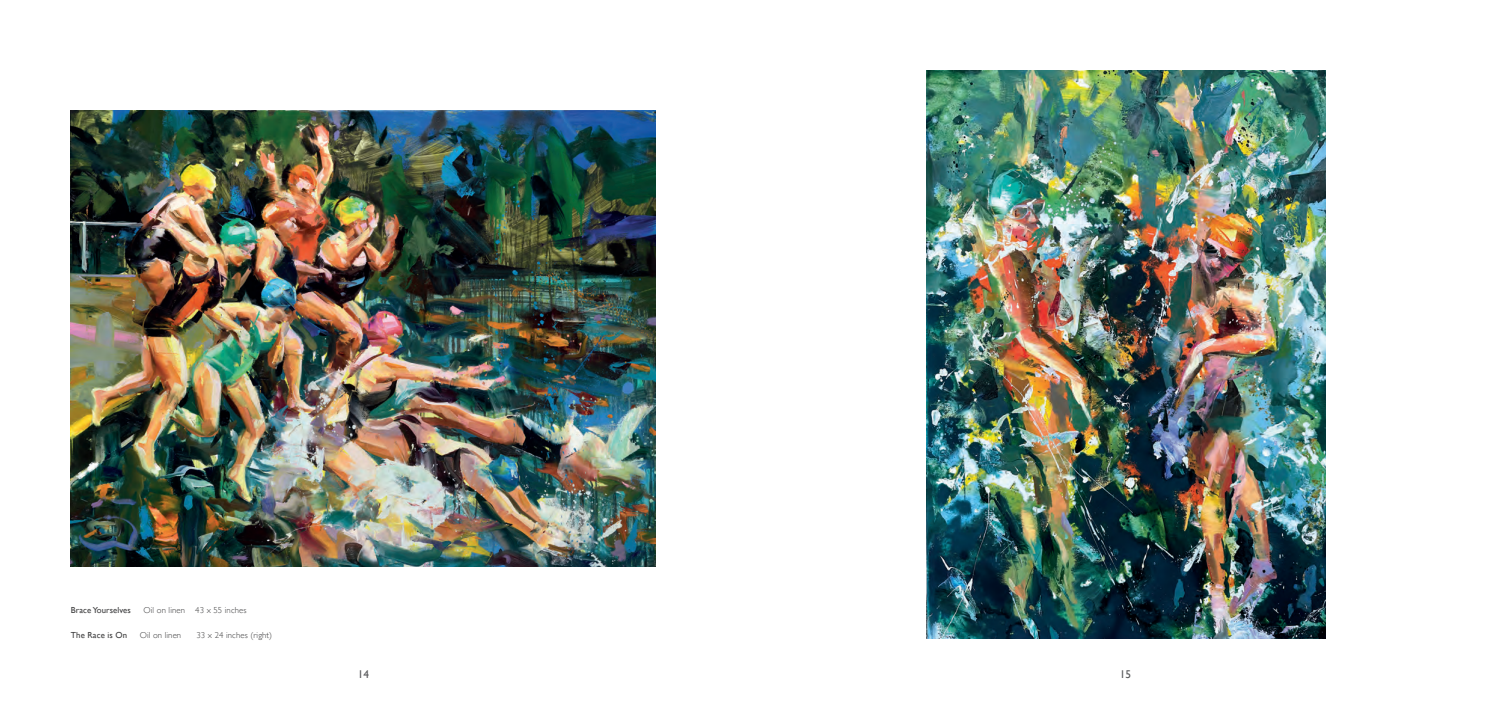
<style>
.page{position:relative;width:1489px;height:709px;background:#fff}
.page>*{position:absolute;margin:0;border:0;box-sizing:border-box;transform-origin:0 0}
.t1{font:11.25px "Gill Sans";color:#57585a}
.t2{font:300 8.75px "Gill Sans";letter-spacing:.01em;color:#3e3e3f}
.t3{font:8.75px "Gill Sans";letter-spacing:.01em;color:#3e3e3f}
</style>
<div class="page">
<img style="left:926px;top:71px;width:398px;height:567px">
<img style="left:71px;top:110px;width:585px;height:456px">
<p class="t3" style="left:71px;top:605px;width:62px">Brace Yourselves</p>
<p class="t2" style="left:144px;top:603px;width:104px">Oil on linen 43 x 55 inches</p>
<p class="t3" style="left:71px;top:630px;width:58px">The Race is On</p>
<p class="t2" style="left:140px;top:628px;width:43px">Oil on linen</p>
<p class="t2" style="left:196px;top:628px;width:77px">33 x 24 inches (right)</p>
<p class="t1" style="left:358px;top:667px;width:13px">14</p>
<p class="t1" style="left:1119px;top:667px;width:13px">15</p>
</div>
